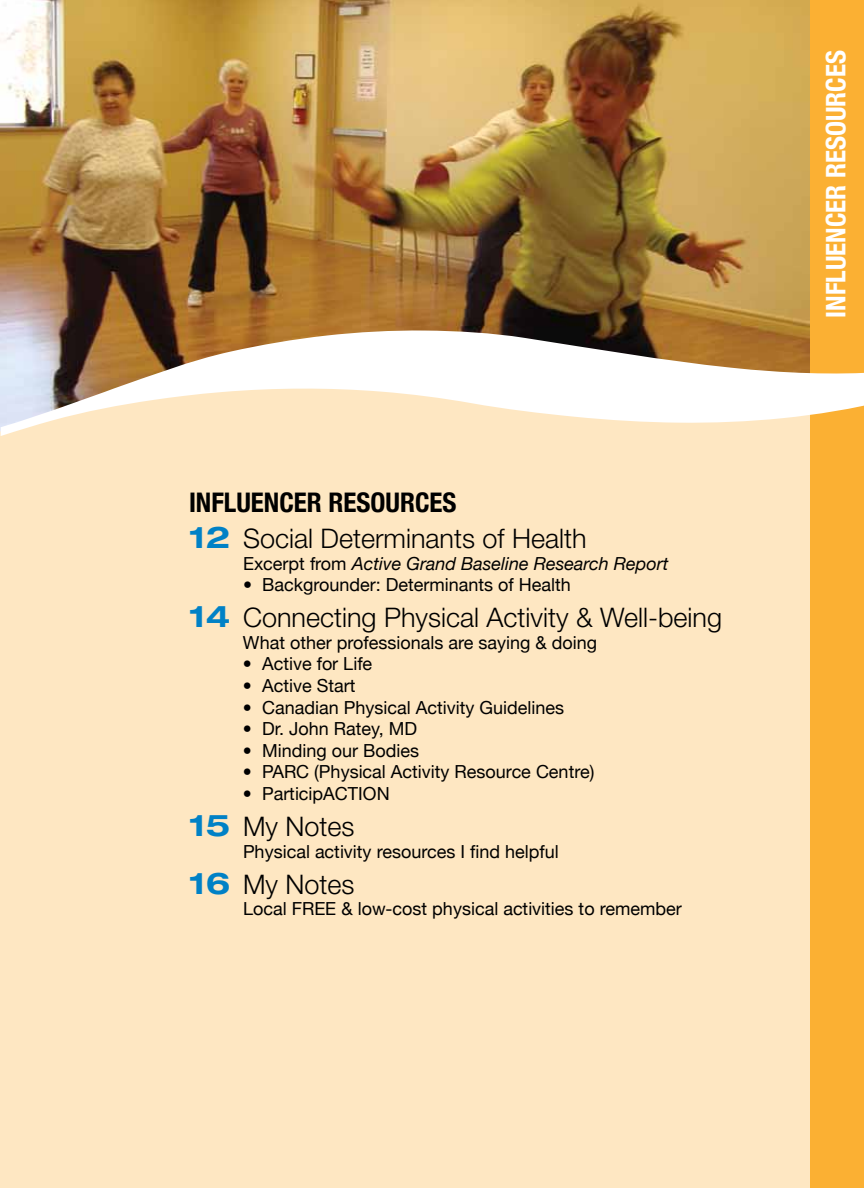
<style>
.page{position:relative;width:864px;height:1188px;background:#fff}
.page>*{position:absolute;margin:0;border:0;box-sizing:border-box;transform-origin:0 0}
.t1{font:300 27px/36px "Helvetica Neue";color:#000}
.t2{font:700 condensed 27px "Helvetica Neue";color:#fff}
.t3{font:18px "Helvetica Neue";color:#000}
.t4{font:italic 18px "Helvetica Neue";color:#000}
.s1{font-weight:700;font-stretch:condensed}
.s2{font-weight:700;font-stretch:expanded;font-size:30px;color:#0081c6}
.s3{font-style:normal}
</style>
<div class="page">
<div style="left:0;top:0;width:810px;height:1188px;background:#fee7c2"></div>
<img style="left:0;top:0;width:810px;height:432px">
<div style="left:810px;top:0;width:54px;height:1188px;background:#fbb033"></div>
<svg style="left:1px;top:324px;width:863px;height:112px"></svg>
<h1 class="t1" style="left:189px;top:484px;width:399px"><span class="s1">INFLUENCER RESOURCES<br></span><span class="s2">12</span> Social Determinants of Health</h1>
<p class="t4" style="left:243px;top:552px;width:427px"><span class="s3">Excerpt from</span> Active Grand Baseline Research Report</p>
<p class="t3" style="left:243px;top:574px;width:329px">• Backgrounder: Determinants of Health</p>
<h1 class="t1" style="left:189px;top:599px;width:535px"><span class="s2">14</span> Connecting Physical Activity &amp; Well-being</h1>
<p class="t3" style="left:243px;top:632px;width:356px">What other professionals are saying &amp; doing</p>
<p class="t3" style="left:243px;top:653px;width:131px">• Active for Life</p>
<p class="t3" style="left:243px;top:675px;width:114px">• Active Start</p>
<p class="t3" style="left:243px;top:696px;width:323px">• Canadian Physical Activity Guidelines</p>
<p class="t3" style="left:243px;top:718px;width:176px">• Dr. John Ratey, MD</p>
<p class="t3" style="left:243px;top:740px;width:178px">• Minding our Bodies</p>
<p class="t3" style="left:243px;top:761px;width:353px">• PARC (Physical Activity Resource Centre)</p>
<p class="t3" style="left:243px;top:783px;width:148px">• ParticipACTION</p>
<h1 class="t1" style="left:189px;top:808px;width:167px"><span class="s2">15</span> My Notes</h1>
<p class="t3" style="left:243px;top:840px;width:317px">Physical activity resources I find helpful</p>
<h1 class="t1" style="left:189px;top:865px;width:167px"><span class="s2">16</span> My Notes</h1>
<p class="t3" style="left:243px;top:898px;width:440px">Local FREE &amp; low-cost physical activities to remember</p>
<h1 class="t2" style="left:819px;top:318px;width:269px;rotate:-90deg">INFLUENCER RESOURCES</h1>
</div>
